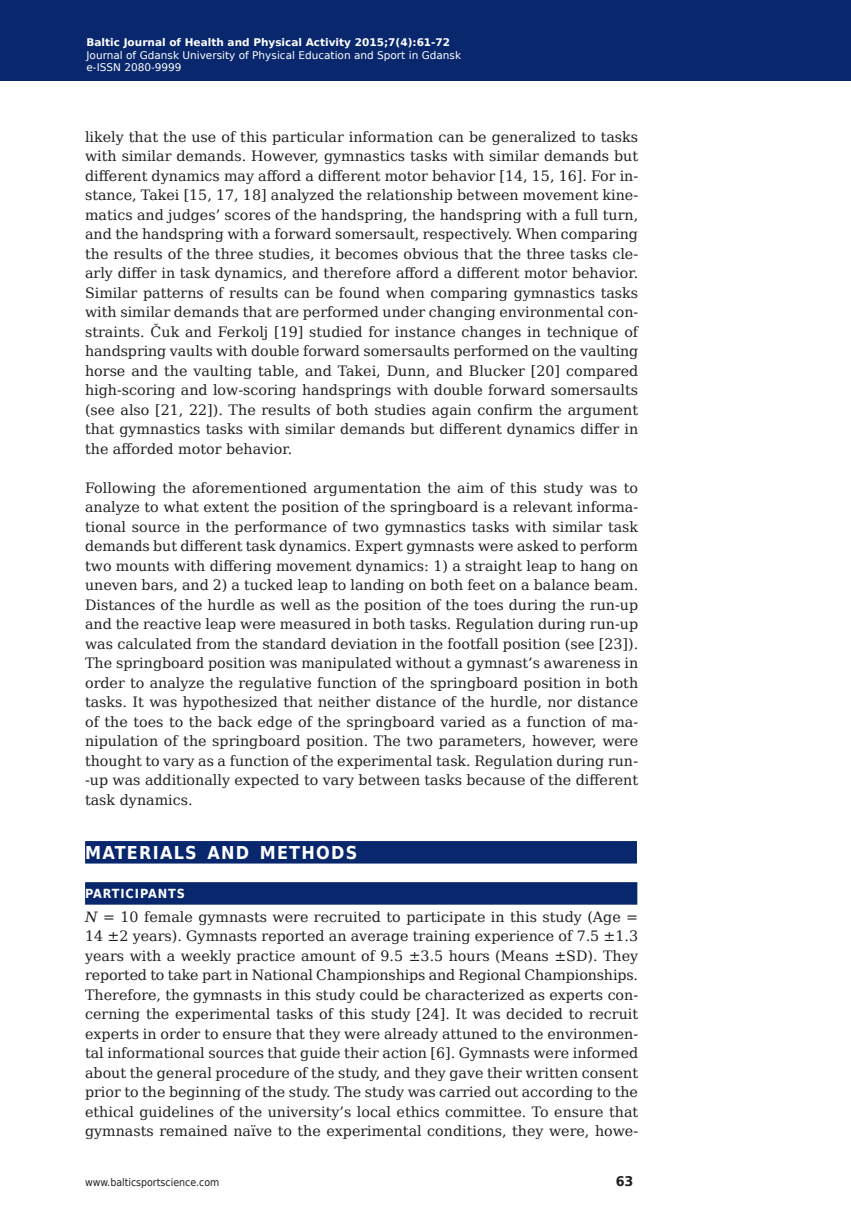
<style>
.page{position:relative;width:851px;height:1212px;background:#fff}
.page>*{position:absolute;margin:0;border:0;box-sizing:border-box;transform-origin:0 0}
.Subhead{font:700 17.85px "DejaVu Sans Condensed";letter-spacing:.07em;color:#fff}
.Body_Text{font:14.25px/19.5px "DejaVu Serif";color:#231f20;text-align:justify}
.t1{font:700 13.35px "DejaVu Sans";color:#231f20;scale:.96 1}
.Subhead_2{font:700 12.6px "DejaVu Sans Condensed";letter-spacing:.07em;color:#fff}
.t2{font:10.5px/12.6px "DejaVu Sans";color:#fff}
.t3{font:700 10.5px "DejaVu Sans";color:#fff}
.t4{font:10.5px "DejaVu Sans Condensed";color:#231f20}
.s1{font-style:italic}
</style>
<div class="page">
<div style="left:0;top:0;width:850px;height:80px;background:#08276c"></div>
<div style="left:85px;top:841px;width:552px;height:22px;background:#08276c"></div>
<div style="left:85px;top:882px;width:552px;height:23px;background:#08276c"></div>
<p class="t3" style="left:86px;top:34px;width:365px">Baltic Journal of Health and Physical Activity 2015;7(4):61-72</p>
<p class="t2" style="left:86px;top:48px;width:376px">Journal of Gdansk University of Physical Education and Sport in Gdansk e-ISSN 2080-9999</p>
<p class="Body_Text" style="left:85px;top:127px;width:554px">likely that the use of this particular information can be generalized to tasks with similar demands. However, gymnastics tasks with similar demands but different dynamics may afford a different motor behavior [14, 15, 16]. For in&shy;stance, Takei [15, 17, 18] analyzed the relationship between movement kine&shy;matics and judges’ scores of the handspring, the handspring with a full turn, and the handspring with a forward somersault, respectively. When comparing the results of the three studies, it becomes obvious that the three tasks cle&shy;arly differ in task dynamics, and therefore afford a different motor behavior.<br>Similar patterns of results can be found when comparing gymnastics tasks with similar demands that are performed under changing environmental con&shy;straints. Čuk and Ferkolj [19] studied for instance changes in technique of handspring vaults with double forward somersaults performed on the vaulting horse and the vaulting table, and Takei, Dunn, and Blucker [20] compared high-scoring and low-scoring handsprings with double forward somersaults (see also [21, 22]). The results of both studies again confirm the argument that gymnastics tasks with similar demands but different dynamics differ in the afforded motor behavior.</p>
<p class="Body_Text" style="left:85px;top:478px;width:554px">Following the aforementioned argumentation the aim of this study was to analyze to what extent the position of the springboard is a relevant informa&shy;tional source in the performance of two gymnastics tasks with similar task demands but different task dynamics. Expert gymnasts were asked to perform two mounts with differing movement dynamics: 1) a straight leap to hang on uneven bars, and 2) a tucked leap to landing on both feet on a balance beam.<br>Distances of the hurdle as well as the position of the toes during the run-up and the reactive leap were measured in both tasks. Regulation during run-up was calculated from the standard deviation in the footfall position (see [23]).<br>The springboard position was manipulated without a gymnast’s awareness in order to analyze the regulative function of the springboard position in both tasks. It was hypothesized that neither distance of the hurdle, nor distance of the toes to the back edge of the springboard varied as a function of ma&shy;nipulation of the springboard position. The two parameters, however, were thought to vary as a function of the experimental task. Regulation during run--up was additionally expected to vary between tasks because of the different task dynamics.</p>
<p class="Subhead" style="left:85px;top:838px;width:274px">MATERIALS AND METHODS</p>
<p class="Subhead_2" style="left:85px;top:883px;width:101px">PARTICIPANTS</p>
<p class="Body_Text" style="left:85px;top:907px;width:554px"><span class="s1">N</span> = 10 female gymnasts were recruited to participate in this study (Age = 14 ±2 years). Gymnasts reported an average training experience of 7.5 ±1.3 years with a weekly practice amount of 9.5 ±3.5 hours (Means ±SD). They reported to take part in National Championships and Regional Championships.<br>Therefore, the gymnasts in this study could be characterized as experts con&shy;cerning the experimental tasks of this study [24]. It was decided to recruit experts in order to ensure that they were already attuned to the environmen&shy;tal informational sources that guide their action [6]. Gymnasts were informed about the general procedure of the study, and they gave their written consent prior to the beginning of the study. The study was carried out according to the ethical guidelines of the university’s local ethics committee. To ensure that gymnasts remained naïve to the experimental conditions, they were, howe-</p>
<p class="t4" style="left:85px;top:1174px;width:136px">www.balticsportscience.com</p>
<p class="t1" style="left:615px;top:1170px;width:20px">63</p>
</div>
